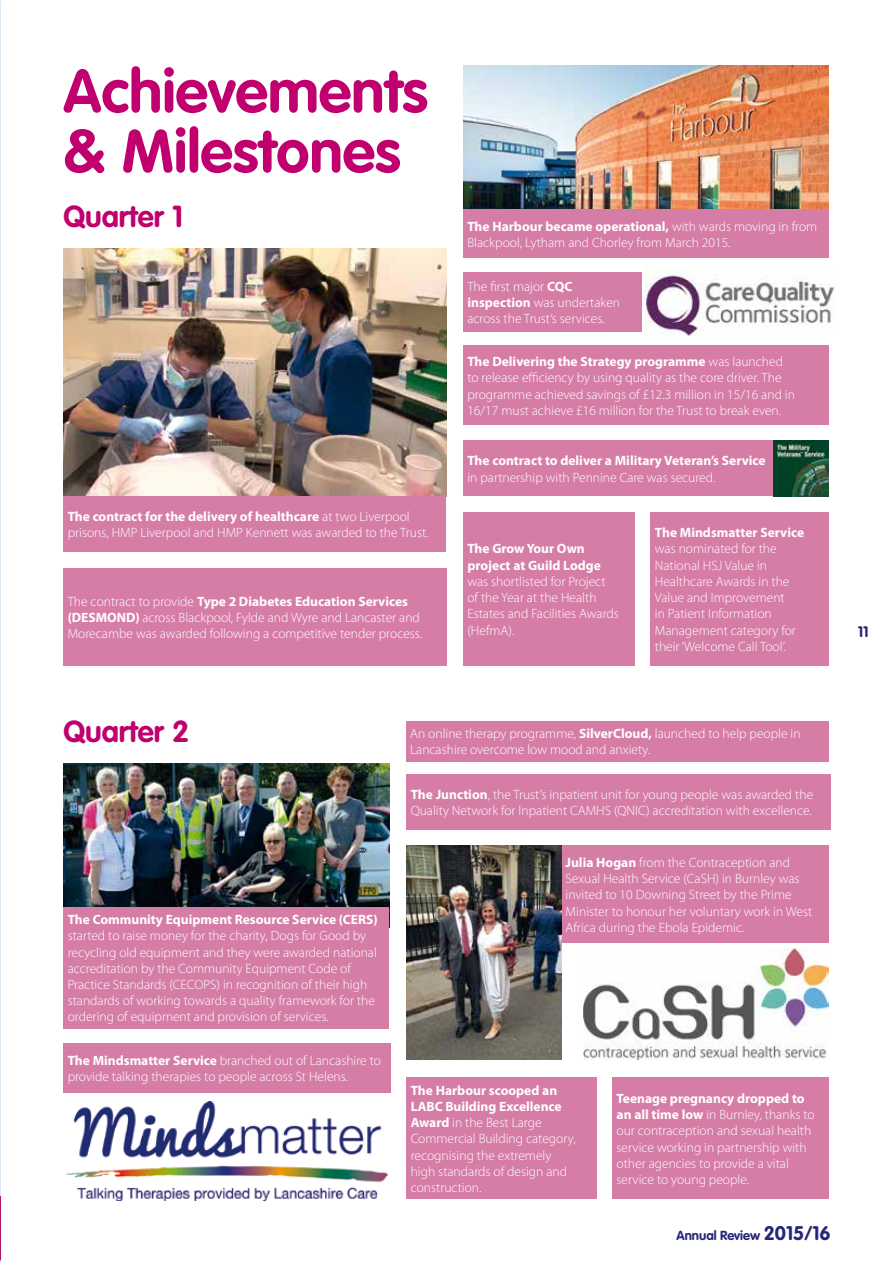
<style>
.page{position:relative;width:893px;height:1263px;background:#fff}
.page>*{position:absolute;margin:0;border:0;box-sizing:border-box;transform-origin:0 0}
.t1{font:700 60px/60px "VAG Rounded";color:#bf006e}
.t2{font:700 30px "VAG Rounded";color:#bf006e}
.t3{font:700 15px "VAG Rounded";color:#27257a}
.t4{font:300 13.5px/16.2px "Myriad Pro";color:#fff}
.t5{font:700 13.5px/16.2px "Myriad Pro";color:#fff}
.t6{font:700 12.9px "VAG Rounded";color:#27257a}
.s1{font-weight:700}
.s2{font-size:19.5px}
</style>
<div class="page">
<img style="left:63px;top:248px;width:383px;height:248px">
<img style="left:463px;top:66px;width:366px;height:144px">
<img style="left:63px;top:763px;width:326px;height:144px">
<div style="left:63px;top:496px;width:383px;height:55px;background:#d67da7"></div>
<div style="left:463px;top:210px;width:366px;height:48px;background:#d67da7"></div>
<div style="left:463px;top:345px;width:366px;height:80px;background:#d67da7"></div>
<div style="left:63px;top:568px;width:383px;height:97px;background:#d67da7"></div>
<div style="left:463px;top:441px;width:366px;height:55px;background:#d67da7"></div>
<div style="left:63px;top:907px;width:326px;height:121px;background:#d67da7"></div>
<div style="left:406px;top:721px;width:423px;height:40px;background:#d67da7"></div>
<img style="left:645px;top:268px;width:190px;height:68px">
<div style="left:561px;top:846px;width:268px;height:97px;background:#d67da7"></div>
<img style="left:406px;top:846px;width:155px;height:214px">
<div style="left:463px;top:272px;width:178px;height:60px;background:#d67da7"></div>
<svg style="left:0;top:1196px;width:1px;height:64px"></svg>
<div style="left:406px;top:774px;width:425px;height:55px;background:#d67da7"></div>
<div style="left:612px;top:1077px;width:217px;height:122px;background:#d67da7"></div>
<div style="left:406px;top:1077px;width:191px;height:122px;background:#d67da7"></div>
<div style="left:63px;top:1043px;width:328px;height:50px;background:#d67da7"></div>
<img style="left:66px;top:1102px;width:322px;height:98px">
<img style="left:584px;top:949px;width:245px;height:111px">
<img style="left:774px;top:441px;width:55px;height:55px">
<div style="left:463px;top:512px;width:171px;height:153px;background:#d67da7"></div>
<div style="left:651px;top:512px;width:178px;height:153px;background:#d67da7"></div>
<h1 class="t1" style="left:63px;top:61px;width:366px">Achievements &amp; Milestones</h1>
<h2 class="t2" style="left:63px;top:199px;width:121px">Quarter 1</h2>
<p class="t4" style="left:68px;top:508px;width:362px"><span class="s1">The contract for the delivery of healthcare</span> at two Liverpool prisons, HMP Liverpool and HMP Kennett was awarded to the Trust.</p>
<p class="t4" style="left:68px;top:593px;width:356px">The contract to provide <span class="s1">Type 2 Diabetes Education Services (DESMOND)</span> across Blackpool, Fylde and Wyre and Lancaster and<br>Morecambe was awarded following a competitive tender process.</p>
<p class="t4" style="left:467px;top:218px;width:351px"><span class="s1">The Harbour became operational,</span> with wards moving in from<br>Blackpool, Lytham and Chorley from March 2015.</p>
<p class="t4" style="left:467px;top:278px;width:154px">The first major <span class="s1">CQC inspection</span> was undertaken across the Trust’s services.</p>
<p class="t4" style="left:467px;top:354px;width:329px"><span class="s1">The Delivering the Strategy programme</span> was launched to release efficiency by using quality as the core driver. The programme achieved savings of £12.3 million in 15/16 and in 16/17 must achieve £16 million for the Trust to break even.</p>
<p class="t5" style="left:467px;top:453px;width:300px">The contract to deliver a Military Veteran’s Service</p>
<p class="t4" style="left:467px;top:469px;width:249px">in partnership with Pennine Care was secured.</p>
<p class="t5" style="left:467px;top:541px;width:135px">The Grow Your Own project at Guild Lodge</p>
<p class="t4" style="left:467px;top:573px;width:153px">was shortlisted for Project of the Year at the Health<br>Estates and Facilities Awards (HefmA).</p>
<p class="t5" style="left:655px;top:525px;width:151px">The Mindsmatter Service</p>
<p class="t4" style="left:655px;top:541px;width:143px">was nominated for the<br>National HSJ Value in<br>Healthcare Awards in the<br>Value and Improvement in Patient Information<br>Management category for their ‘Welcome Call Tool’.</p>
<h2 class="t2" style="left:63px;top:714px;width:127px">Quarter 2</h2>
<p class="t5" style="left:68px;top:912px;width:311px">The Community Equipment Resource Service (CERS)</p>
<p class="t4" style="left:68px;top:928px;width:311px">started to raise money for the charity, Dogs for Good by recycling old equipment and they were awarded national accreditation by the Community Equipment Code of Practice Standards (CECOPS) in recognition of their high standards of working towards a quality framework for the ordering of equipment and provision of services.</p>
<p class="t4" style="left:68px;top:1053px;width:315px"><span class="s1">The Mindsmatter Service</span> branched out of Lancashire to provide talking therapies to people across St Helens.</p>
<p class="t4" style="left:410px;top:726px;width:392px">An online therapy programme, <span class="s1">SilverCloud,</span> launched to help people in<br>Lancashire overcome low mood and anxiety.</p>
<p class="t4" style="left:411px;top:786px;width:404px"><span class="s1">The Junction</span>, the Trust’s inpatient unit for young people was awarded the<br>Quality Network for Inpatient CAMHS (QNIC) accreditation with excellence.</p>
<p class="t4" style="left:566px;top:855px;width:248px"><span class="s1">Julia Hogan</span> from the Contraception and Sexual Health Service (CaSH) in Burnley was invited to 10 Downing Street by the Prime Minister to honour her voluntary work in West Africa during the Ebola Epidemic.</p>
<p class="t4" style="left:411px;top:1082px;width:166px"><span class="s1">The Harbour scooped an<br>LABC Building Excellence<br>Award</span> in the Best Large<br>Commercial Building category, recognising the extremely high standards of design and construction.</p>
<p class="t4" style="left:617px;top:1090px;width:200px"><span class="s1">Teenage pregnancy dropped to an all time low</span> in Burnley, thanks to our contraception and sexual health service working in partnership with other agencies to provide a vital service to young people.</p>
<p class="t6" style="left:676px;top:1228px;width:156px">Annual Review <span class="s2">2015/16</span></p>
<p class="t3" style="left:858px;top:623px;width:13px">11</p>
</div>
